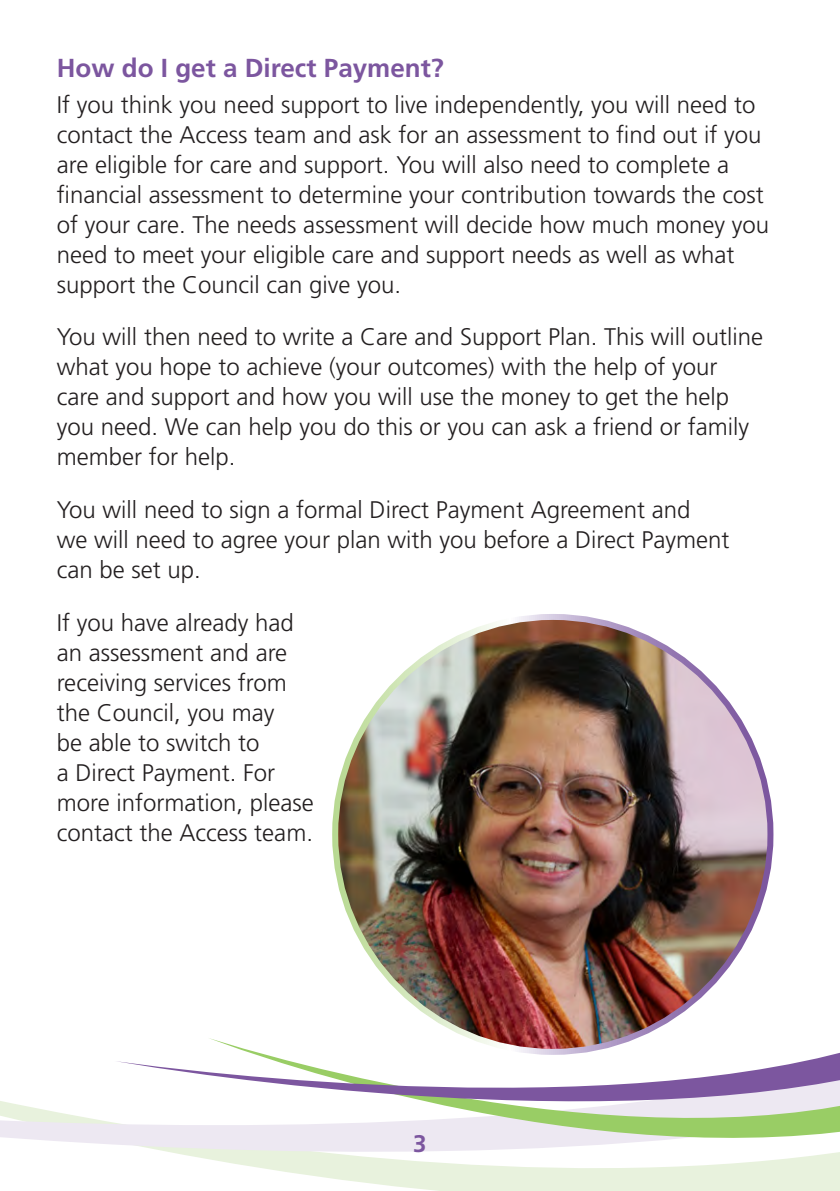
<style>
.page{position:relative;width:840px;height:1191px;background:#fff}
.page>*{position:absolute;margin:0;border:0;box-sizing:border-box;transform-origin:0 0}
.sub_heads{font:700 26px "Frutiger";color:#7c569f}
.Body_text{font:300 24px/30px "Frutiger";color:#231f20}
.t1{font:700 24px "Frutiger";color:#7c569f}
</style>
<div class="page">
<svg style="left:0;top:1101px;width:839px;height:90px"></svg>
<svg style="left:208px;top:1037px;width:631px;height:137px"></svg>
<svg style="left:115px;top:1047px;width:724px;height:93px"></svg>
<img style="left:335px;top:617px;width:435px;height:434px;border-radius:217px">
<p class="sub_heads" style="left:57px;top:53px;width:388px">How do I get a Direct Payment?</p>
<p class="Body_text" style="left:57px;top:89px;width:713px">If you think you need support to live independently, you will need to contact the Access team and ask for an assessment to find out if you are eligible for care and support. You will also need to complete a financial assessment to determine your contribution towards the cost of your care. The needs assessment will decide how much money you need to meet your eligible care and support needs as well as what support the Council can give you.</p>
<p class="Body_text" style="left:57px;top:322px;width:707px">You will then need to write a Care and Support Plan. This will outline what you hope to achieve (your outcomes) with the help of your care and support and how you will use the money to get the help you need. We can help you do this or you can ask a friend or family member for help.</p>
<p class="Body_text" style="left:57px;top:495px;width:674px">You will need to sign a formal Direct Payment Agreement and<br>we will need to agree your plan with you before a Direct Payment can be set up.</p>
<p class="Body_text" style="left:57px;top:607px;width:258px">If you have already had an assessment and are receiving services from the Council, you may<br>be able to switch to<br>a Direct Payment. For more information, please contact the Access team.</p>
<p class="t1" style="left:413px;top:1130px;width:15px">3</p>
</div>
